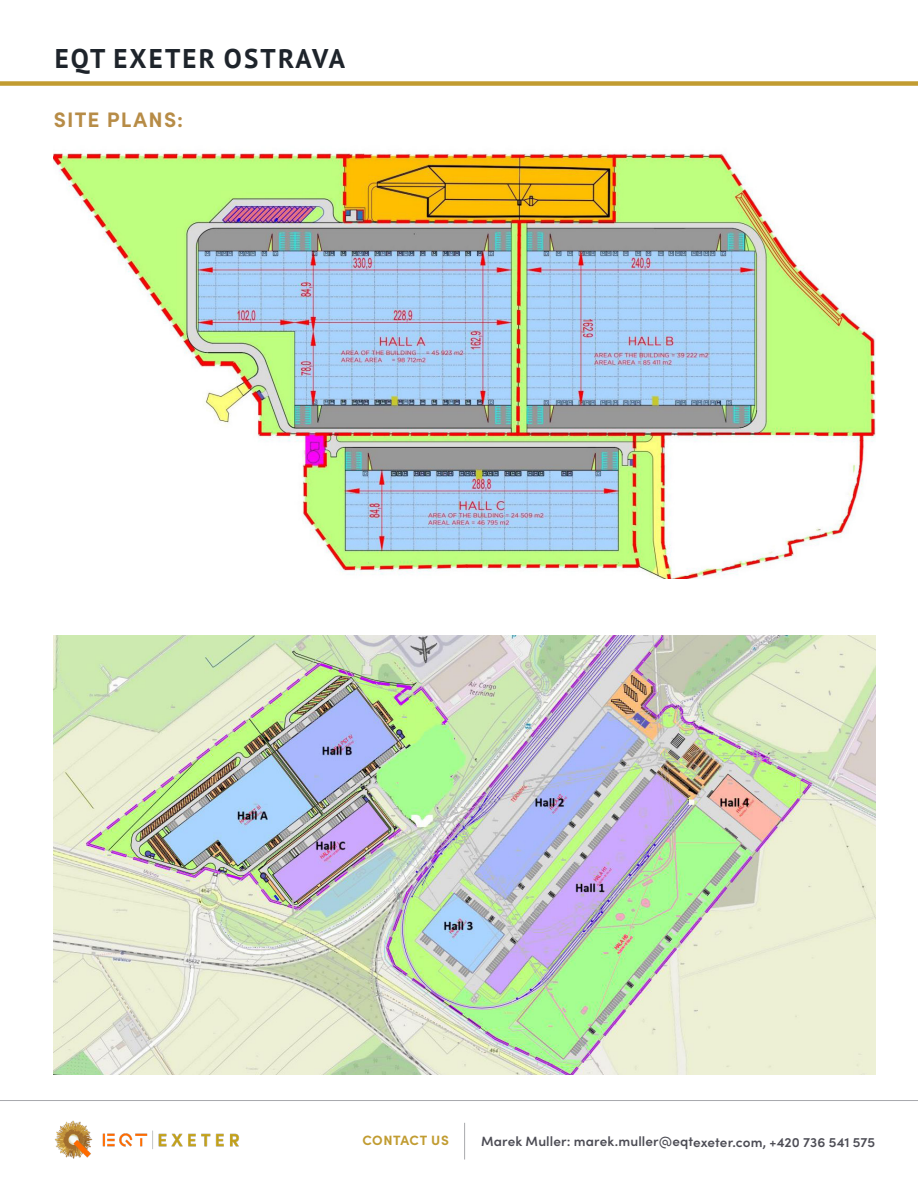
<style>
.page{position:relative;width:918px;height:1188px;background:#fff}
.page>*{position:absolute;margin:0;border:0;box-sizing:border-box;transform-origin:0 0}
.t1{font:700 27px "PT Sans";letter-spacing:.08em;color:#1e242b}
.t2{font:700 21px "Sofia Pro";letter-spacing:.06em;color:#b78c47}
.t3{font:600 13.5px "Sofia Pro";color:#4d4d55}
.t4{font:700 13.5px "Sofia Pro";letter-spacing:.035em;color:#c19c31}
</style>
<div class="page">
<hr style="left:0;top:1100px;width:918px;height:1px;background:#a8a9ad">
<div style="left:0;top:81px;width:918px;height:5px;background:#c29c31"></div>
<img style="left:54px;top:1120px;width:185px;height:39px">
<hr style="left:464px;top:1123px;width:1px;height:37px;background:#a8a9ad">
<img style="left:54px;top:153px;width:821px;height:426px">
<img style="left:54px;top:636px;width:821px;height:438px">
<p class="t1" style="left:55px;top:41px;width:292px">EQT EXETER OSTRAVA</p>
<p class="t2" style="left:54px;top:104px;width:131px">SITE PLANS:</p>
<p class="t4" style="left:362px;top:1130px;width:88px">CONTACT US</p>
<p class="t3" style="left:481px;top:1132px;width:396px">Marek Muller: marek.muller@eqtexeter.com, +420 736 541 575</p>
</div>
